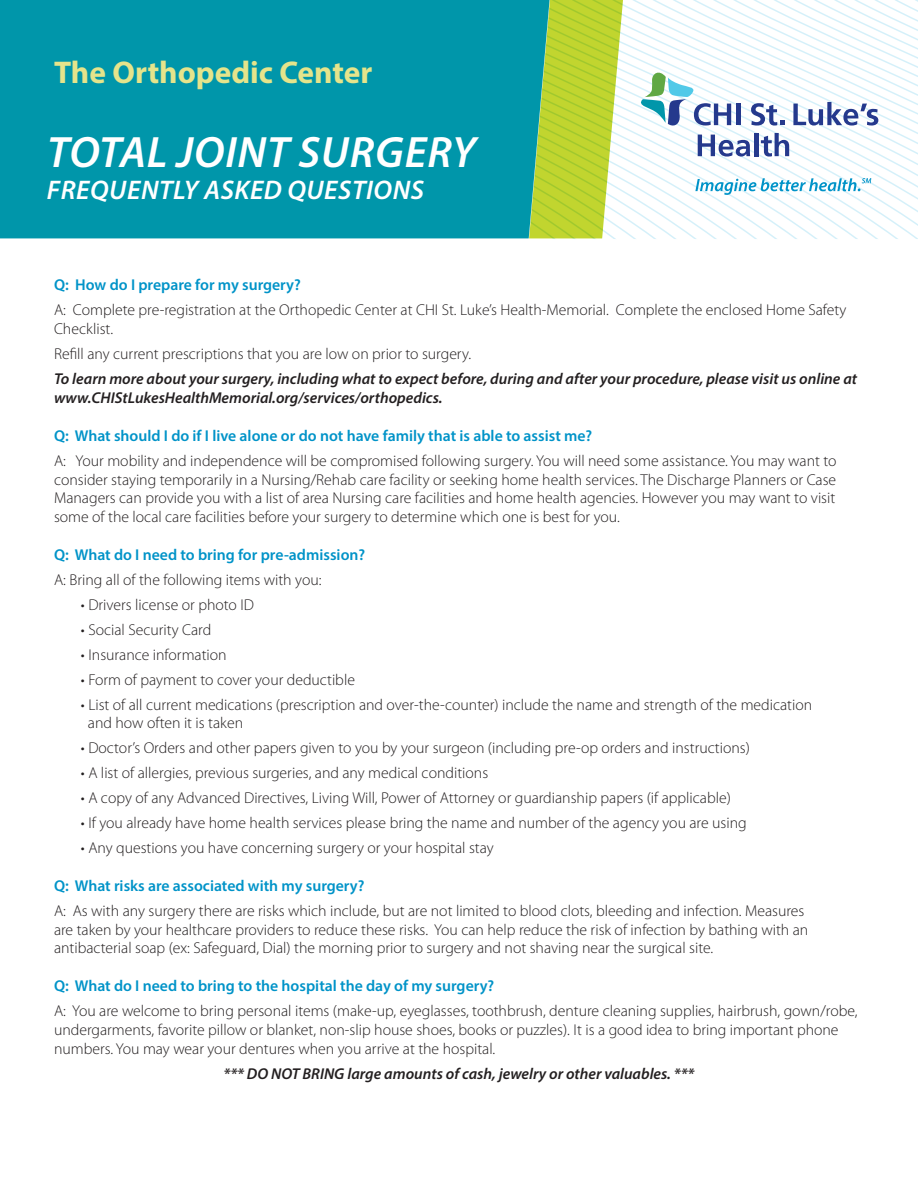
<style>
.page{position:relative;width:918px;height:1188px;background:#fff}
.page>*{position:absolute;margin:0;border:0;box-sizing:border-box;transform-origin:0 0}
.t1{font:italic 600 44.1px "Myriad Pro";letter-spacing:.02em;color:#fff}
.t2{font:700 31.5px "Myriad Pro";color:#e5e48b}
.t3{font:italic 600 27px "Myriad Pro";letter-spacing:.02em;color:#fff}
.t4{font:300 15.75px/18.9px "Myriad Pro";color:#231f20}
.t5{font:600 15.75px "Myriad Pro";color:#0093c8}
.t6{font:italic 600 15.75px/18.9px "Myriad Pro";color:#231f20}
</style>
<div class="page">
<svg style="left:529px;top:0;width:389px;height:239px"></svg>
<div style="left:0;top:0;width:529px;height:238px;background:#0096aa"></div>
<svg style="left:529px;top:0;width:349px;height:238px"></svg>
<h2 class="t2" style="left:54px;top:52px;width:320px">The Orthopedic Center</h2>
<h1 class="t1" style="left:47px;top:124px;width:431px">TOTAL JOINT SURGERY</h1>
<h3 class="t3" style="left:47px;top:173px;width:379px">FREQUENTLY ASKED QUESTIONS</h3>
<p class="t5" style="left:54px;top:275px;width:248px">Q: How do I prepare for my surgery?</p>
<p class="t4" style="left:54px;top:301px;width:794px">A: Complete pre-registration at the Orthopedic Center at CHI St. Luke’s Health-Memorial. Complete the enclosed Home Safety<br>Checklist.</p>
<p class="t4" style="left:54px;top:345px;width:419px">Refill any current prescriptions that you are low on prior to surgery.</p>
<p class="t6" style="left:54px;top:369px;width:805px">To learn more about your surgery, including what to expect before, during and after your procedure, please visit us online at www.CHIStLukesHealthMemorial.org/services/orthopedics.</p>
<p class="t5" style="left:54px;top:425px;width:540px">Q: What should I do if I live alone or do not have family that is able to assist me?</p>
<p class="t4" style="left:54px;top:451px;width:784px;text-align:justify">A: Your mobility and independence will be compromised following surgery. You will need some assistance. You may want to consider staying temporarily in a Nursing/Rehab care facility or seeking home health services. The Discharge Planners or Case Managers can provide you with a list of area Nursing care facilities and home health agencies. However you may want to visit some of the local care facilities before your surgery to determine which one is best for you.</p>
<p class="t5" style="left:54px;top:545px;width:313px">Q: What do I need to bring for pre-admission?</p>
<p class="t4" style="left:54px;top:571px;width:269px">A: Bring all of the following items with you:</p>
<p class="t4" style="left:81px;top:596px;width:174px">• Drivers license or photo ID</p>
<p class="t4" style="left:81px;top:620px;width:132px">• Social Security Card</p>
<p class="t4" style="left:81px;top:645px;width:147px">• Insurance information</p>
<p class="t4" style="left:81px;top:670px;width:275px">• Form of payment to cover your deductible</p>
<p class="t4" style="left:88px;top:695px;width:726px;text-indent:-7px">• List of all current medications (prescription and over-the-counter) include the name and strength of the medication and how often it is taken</p>
<p class="t4" style="left:81px;top:739px;width:670px">• Doctor’s Orders and other papers given to you by your surgeon (including pre-op orders and instructions)</p>
<p class="t4" style="left:81px;top:764px;width:409px">• A list of allergies, previous surgeries, and any medical conditions</p>
<p class="t4" style="left:81px;top:789px;width:651px">• A copy of any Advanced Directives, Living Will, Power of Attorney or guardianship papers (if applicable)</p>
<p class="t4" style="left:81px;top:814px;width:667px">• If you already have home health services please bring the name and number of the agency you are using</p>
<p class="t4" style="left:81px;top:839px;width:414px">• Any questions you have concerning surgery or your hospital stay</p>
<p class="t5" style="left:54px;top:875px;width:312px">Q: What risks are associated with my surgery?</p>
<p class="t4" style="left:54px;top:901px;width:756px">A: As with any surgery there are risks which include, but are not limited to blood clots, bleeding and infection. Measures are taken by your healthcare providers to reduce these risks. You can help reduce the risk of infection by bathing with an antibacterial soap (ex: Safeguard, Dial) the morning prior to surgery and not shaving near the surgical site.</p>
<p class="t5" style="left:54px;top:976px;width:442px">Q: What do I need to bring to the hospital the day of my surgery?</p>
<p class="t4" style="left:54px;top:1002px;width:805px">A: You are welcome to bring personal items (make-up, eyeglasses, toothbrush, denture cleaning supplies, hairbrush, gown/robe, undergarments, favorite pillow or blanket, non-slip house shoes, books or puzzles). It is a good idea to bring important phone numbers. You may wear your dentures when you arrive at the hospital.</p>
<p class="t6" style="left:224px;top:1064px;width:472px">*** DO NOT BRING large amounts of cash, jewelry or other valuables. ***</p>
</div>
